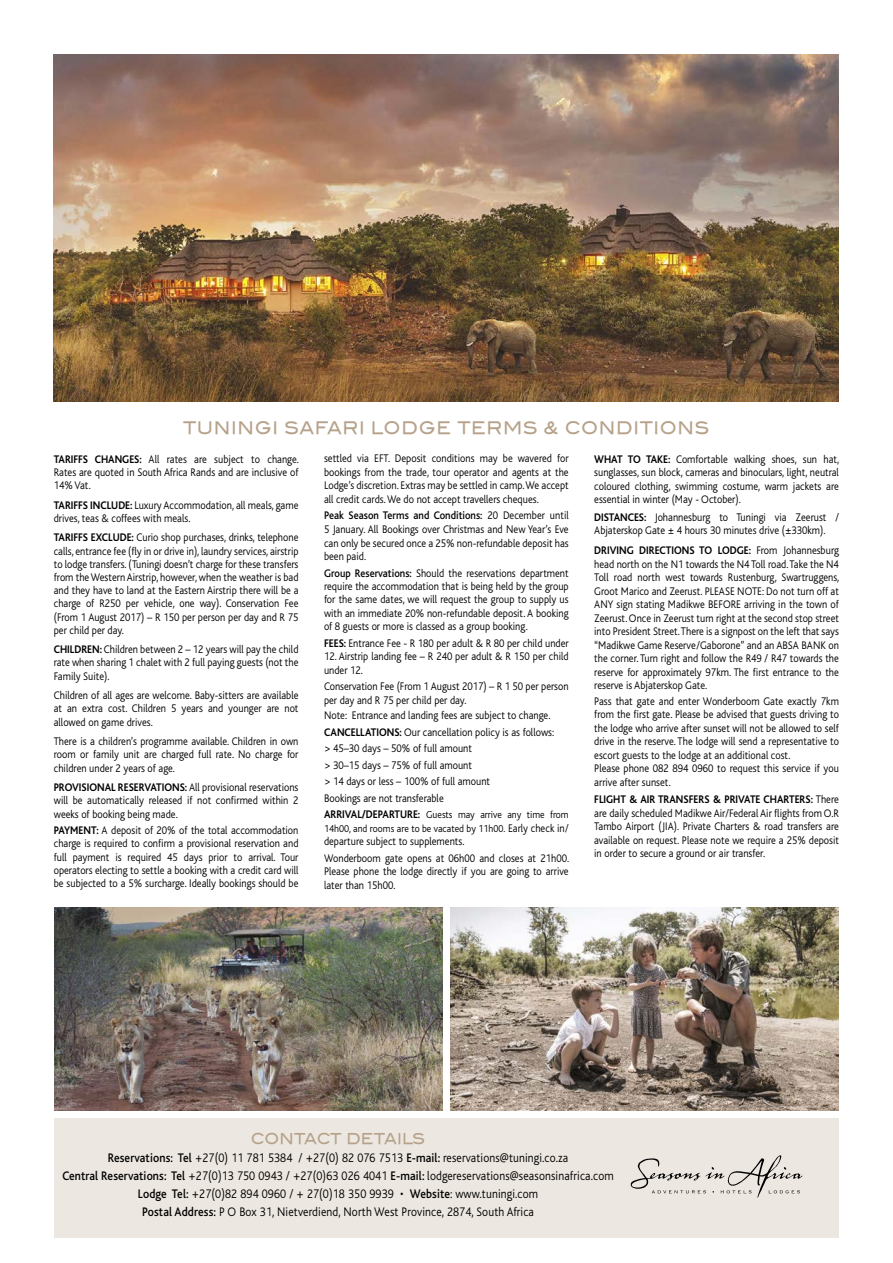
<style>
.page{position:relative;width:893px;height:1263px;background:#fff}
.page>*{position:absolute;margin:0;border:0;box-sizing:border-box;transform-origin:0 0}
.t1{font:17.25px "Blair Md ITCTT Medium";letter-spacing:.05em;color:#b6a28a;scale:.9 1}
.t2{font:15px "Blair Md ITCTT Medium";letter-spacing:-.005em;color:#b6a28a;scale:.9 1}
.t3{font:300 12.9px/18px "Bliss";letter-spacing:.01em;color:#000;text-align:center;scale:.9 1}
.t4{font:300 11.55px/13.5px "Bliss";color:#000;text-align:justify;scale:.9 1}
.t5{font:700 11.55px "Bliss";letter-spacing:.085em;color:#000;scale:.9 1}
.t6{font:300 10.5px/13.5px "Bliss";color:#000;scale:.93 1}
.s1{font-weight:700}
.s2{font-weight:500}
.s3{font-weight:700;font-size:11.55px}
.s4{font-size:11.55px}
</style>
<div class="page">
<img style="left:54px;top:54px;width:785px;height:348px">
<img style="left:54px;top:908px;width:388px;height:203px">
<img style="left:451px;top:908px;width:388px;height:203px">
<div style="left:54px;top:1118px;width:785px;height:119px;background:#ece7e0"></div>
<svg style="left:631px;top:1155px;width:172px;height:43px"></svg>
<h1 class="t1" style="left:183px;top:418px;width:586px">TUNINGI SAFARI LODGE TERMS &amp; CONDITIONS</h1>
<p class="t4" style="left:54px;top:452px;width:274px"><span class="s1">TARIFFS CHANGES:</span> All rates are subject to change.<br>Rates are quoted in South Africa Rands and are inclusive of 14% Vat.</p>
<p class="t4" style="left:54px;top:498px;width:273px"><span class="s1">TARIFFS INCLUDE:</span> Luxury Accommodation, all meals, game drives, teas &amp; coffees with meals.</p>
<p class="t4" style="left:54px;top:531px;width:273px"><span class="s1">TARIFFS EXCLUDE:</span> Curio shop purchases, drinks, telephone calls, entrance fee (fly in or drive in), laundry services, airstrip to lodge transfers. (Tuningi doesn’t charge for these transfers from the Western Airstrip, however, when the weather is bad and they have to land at the Eastern Airstrip there will be a charge of R250 per vehicle, one way). Conservation Fee (From 1 August 2017) – R 150 per person per day and R 75 per child per day.</p>
<p class="t4" style="left:54px;top:643px;width:273px"><span class="s1">CHILDREN:</span> Children between 2 – 12 years will pay the child rate when sharing 1 chalet with 2 full paying guests (not the Family Suite).</p>
<p class="t4" style="left:54px;top:689px;width:273px">Children of all ages are welcome. Baby-sitters are available at an extra cost. Children 5 years and younger are not allowed on game drives.</p>
<p class="t4" style="left:54px;top:735px;width:273px">There is a children’s programme available. Children in own room or family unit are charged full rate. No charge for children under 2 years of age.</p>
<p class="t5" style="left:54px;top:781px;width:56px">PROVISIONAL</p>
<p class="t5" style="left:118px;top:781px;width:14px">RESER</p>
<p class="t4" style="left:54px;top:781px;width:273px;text-indent:91px"><span class="s1">VATIONS:</span> All provisional reservations will be automatically released if not confirmed within 2 weeks of booking being made.</p>
<p class="t4" style="left:54px;top:824px;width:273px"><span class="s1">PAYMENT:</span> A deposit of 20% of the total accommodation charge is required to confirm a provisional reservation and full payment is required 45 days prior to arrival. Tour operators electing to settle a booking with a credit card will be subjected to a 5% surcharge. Ideally bookings should be</p>
<p class="t4" style="left:324px;top:452px;width:273px">settled via EFT. Deposit conditions may be wavered for bookings from the trade, tour operator and agents at the Lodge’s discretion. Extras may be settled in camp. We accept all credit cards. We do not accept travellers cheques.</p>
<p class="t4" style="left:324px;top:509px;width:273px"><span class="s2">Peak Season Terms and Conditions:</span> 20 December until 5 January. All Bookings over Christmas and New Year’s Eve can only be secured once a 25% non-refundable deposit has been paid.</p>
<p class="t4" style="left:324px;top:566px;width:273px"><span class="s2">Group Reservations:</span> Should the reservations department require the accommodation that is being held by the group for the same dates, we will request the group to supply us with an immediate 20% non-refundable deposit. A booking of 8 guests or more is classed as a group booking.</p>
<p class="t4" style="left:324px;top:637px;width:273px"><span class="s1">FEES:</span> Entrance Fee - R 180 per adult &amp; R 80 per child under</p>
<p class="t4" style="left:324px;top:650px;width:273px">12. Airstrip landing fee – R 240 per adult &amp; R 150 per child under 12.</p>
<p class="t4" style="left:324px;top:680px;width:273px">Conservation Fee (From 1 August 2017) – R 1 50 per person per day and R 75 per child per day.</p>
<p class="t4" style="left:324px;top:707px;width:257px;line-height:16.5px;text-align:left">Note: Entrance and landing fees are subject to change.<br><span class="s1">CANCELLATIONS:</span> Our cancellation policy is as follows: &gt; 45–30 days – 50% of full amount<br>&gt; 30–15 days – 75% of full amount<br>&gt; 14 days or less – 100% of full amount<br>Bookings are not transferable</p>
<p class="t6" style="left:324px;top:808px;width:265px"><span class="s3">ARRIVAL/DEPARTURE:</span> Guests may arrive any time from<br>14h00, and rooms are to be vacated by 11h00. <span class="s4">Early check in/</span></p>
<p class="t4" style="left:324px;top:833px;width:274px;line-height:16.5px">departure subject to supplements.<br>Wonderboom gate opens at 06h00 and closes at 21h00.</p>
<p class="t4" style="left:324px;top:865px;width:273px">Please phone the lodge directly if you are going to arrive later than 15h00.</p>
<p class="t4" style="left:594px;top:452px;width:274px"><span class="s1">WHAT TO TAKE:</span> Comfortable walking shoes, sun hat, sunglasses, sun block, cameras and binoculars, light, neutral coloured clothing, swimming costume, warm jackets are essential in winter (May - October).</p>
<p class="t4" style="left:594px;top:510px;width:273px"><span class="s1">DISTANCES:</span> Johannesburg to Tuningi via Zeerust /<br>Abjaterskop Gate ± 4 hours 30 minutes drive (±330km).</p>
<p class="t4" style="left:594px;top:544px;width:274px"><span class="s1">DRIVING DIRECTIONS TO LODGE:</span> From Johannesburg head north on the N1 towards the N4 Toll road. Take the N4<br>Toll road north west towards Rustenburg, Swartruggens, Groot Marico and Zeerust. PLEASE NOTE: Do not turn off at ANY sign stating Madikwe BEFORE arriving in the town of Zeerust. Once in Zeerust turn right at the second stop street into President Street. There is a signpost on the left that says “Madikwe Game Reserve/Gaborone” and an ABSA BANK on the corner. Turn right and follow the R49 / R47 towards the reserve for approximately 97km. The first entrance to the reserve is Abjaterskop Gate.</p>
<p class="t4" style="left:594px;top:694px;width:273px;text-align:left">Pass that gate and enter Wonderboom Gate exactly 7km from the first gate. Please be advised that guests driving to the lodge who arrive after sunset will not be allowed to self drive in the reserve. The lodge will send a representative to escort guests to the lodge at an additional cost.<br>Please phone 082 894 0960 to request this service if you arrive after sunset.</p>
<p class="t4" style="left:594px;top:793px;width:273px"><span class="s1">FLIGHT &amp; AIR TRANSFERS &amp; PRIVATE CHARTERS:</span> There are daily scheduled Madikwe Air/Federal Air flights from O.R Tambo Airport (JIA). Private Charters &amp; road transfers are available on request. Please note we require a 25% deposit in order to secure a ground or air transfer.</p>
<p class="t2" style="left:251px;top:1130px;width:195px">CONTACT DETAILS</p>
<p class="t3" style="left:62px;top:1149px;width:614px"><span class="s2">Reservations: Tel</span> +27(0) 11 781 5384 / +27(0) 82 076 7513 <span class="s2">E-mail:</span> reservations@tuningi.co.za<br><span class="s2">Central Reservations: Tel</span> +27(0)13 750 0943 / +27(0)63 026 4041 <span class="s2">E-mail:</span> lodgereservations@seasonsinafrica.com <span class="s2">Lodge Tel:</span> +27(0)82 894 0960 / + 27(0)18 350 9939 • <span class="s2">Website</span>: www.tuningi.com<br><span class="s2">Postal Address:</span> P O Box 31, Nietverdiend, North West Province, 2874, South Africa</p>
</div>
